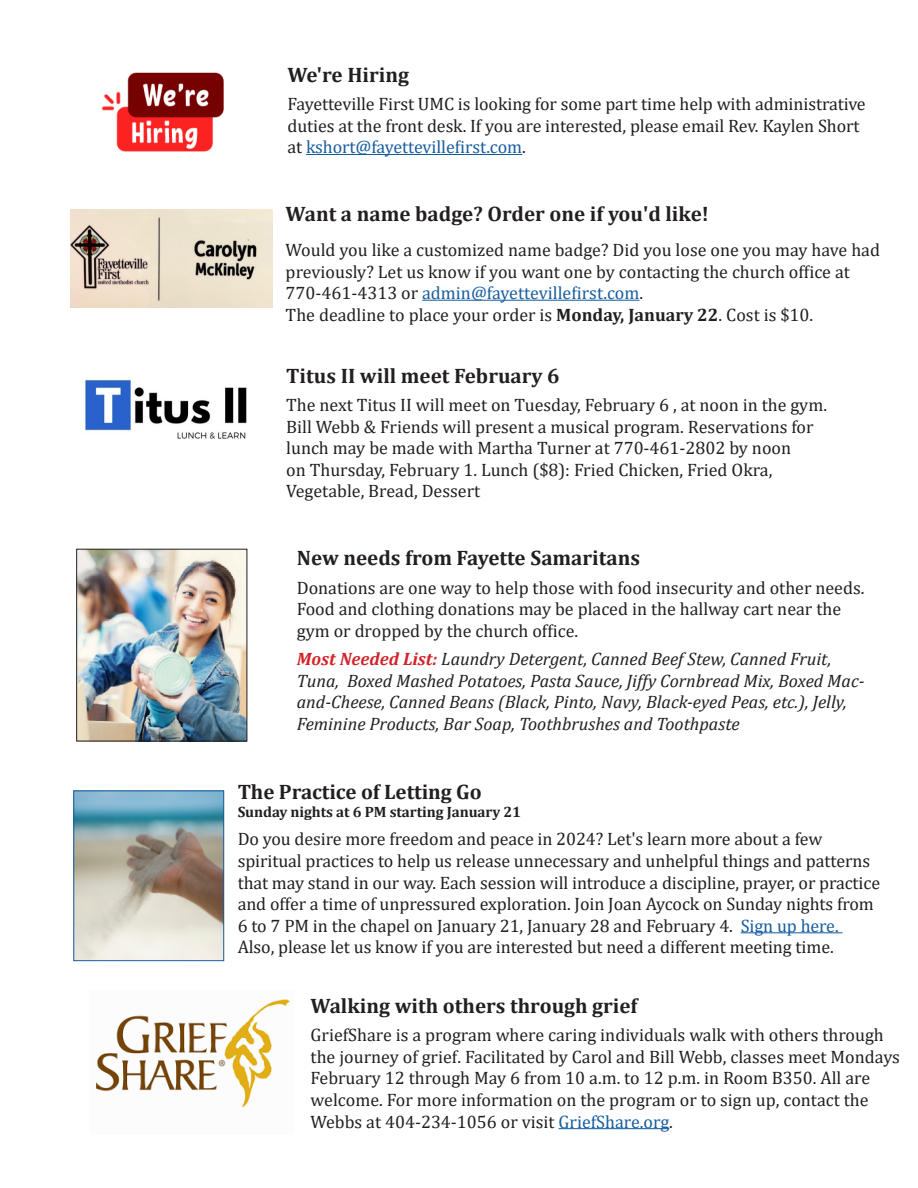
<style>
.page{position:relative;width:918px;height:1188px;background:#fff}
.page>*{position:absolute;margin:0;border:0;box-sizing:border-box;transform-origin:0 0}
.t1{font:700 21px "Cambria";color:#231f20}
.t2{font:18px/21.6px "Cambria";color:#231f20}
.t3{font:italic 18px/21.6px "Cambria";color:#231f20}
.t4{font:700 15px "Cambria";letter-spacing:-.005em;color:#231f20}
.s1{color:#175d9e}
.s2{font-weight:700}
.s3{font-weight:700;color:#d1232a}
</style>
<div class="page">
<hr style="left:306px;top:154px;width:216px;height:1px;background:#175d9e">
<img style="left:102px;top:72px;width:122px;height:80px">
<img style="left:78px;top:551px;width:167px;height:188px">
<div style="left:76px;top:549px;width:171px;height:192px;border:1px solid #231f20"></div>
<hr style="left:422px;top:300px;width:218px;height:1px;background:#175d9e">
<img style="left:70px;top:209px;width:202px;height:99px">
<img style="left:81px;top:378px;width:166px;height:61px">
<hr style="left:741px;top:932px;width:102px;height:1px;background:#175d9e">
<img style="left:76px;top:793px;width:146px;height:166px">
<div style="left:74px;top:791px;width:150px;height:170px;border:1px solid #175d9e"></div>
<hr style="left:559px;top:1128px;width:110px;height:1px;background:#175d9e">
<img style="left:96px;top:999px;width:194px;height:109px">
<p class="t1" style="left:288px;top:60px;width:123px">We're Hiring</p>
<p class="t2" style="left:288px;top:93px;width:580px">Fayetteville First UMC is looking for some part time help with administrative duties at the front desk. If you are interested, please email Rev. Kaylen Short at <span class="s1">kshort@fayettevillefirst.com</span>.</p>
<p class="t1" style="left:286px;top:199px;width:425px">Want a name badge? Order one if you'd like!</p>
<p class="t2" style="left:286px;top:239px;width:596px">Would you like a customized name badge? Did you lose one you may have had previously? Let us know if you want one by contacting the church office at<br>770-461-4313 or <span class="s1">admin@fayettevillefirst.com</span>.</p>
<p class="t2" style="left:286px;top:304px;width:529px">The deadline to place your order is <span class="s2">Monday, January 22</span>. Cost is $10.</p>
<p class="t1" style="left:286px;top:361px;width:275px">Titus II will meet February 6</p>
<p class="t2" style="left:286px;top:394px;width:542px">The next Titus II will meet on Tuesday, February 6 , at noon in the gym.<br>Bill Webb &amp; Friends will present a musical program. Reservations for lunch may be made with Martha Turner at 770-461-2802 by noon<br>on Thursday, February 1. Lunch ($8): Fried Chicken, Fried Okra, Vegetable, Bread, Dessert</p>
<p class="t1" style="left:297px;top:543px;width:345px">New needs from Fayette Samaritans</p>
<p class="t2" style="left:297px;top:577px;width:569px">Donations are one way to help those with food insecurity and other needs.<br>Food and clothing donations may be placed in the hallway cart near the gym or dropped by the church office.</p>
<p class="t3" style="left:297px;top:648px;width:569px"><span class="s3">Most Needed List:</span> Laundry Detergent, Canned Beef Stew, Canned Fruit, Tuna, Boxed Mashed Potatoes, Pasta Sauce, Jiffy Cornbread Mix, Boxed Mac&shy;and-Cheese, Canned Beans (Black, Pinto, Navy, Black-eyed Peas, etc.), Jelly, Feminine Products, Bar Soap, Toothbrushes and Toothpaste</p>
<p class="t1" style="left:238px;top:777px;width:245px">The Practice of Letting Go</p>
<p class="t4" style="left:238px;top:801px;width:285px">Sunday nights at 6 PM starting January 21</p>
<p class="t2" style="left:238px;top:828px;width:644px">Do you desire more freedom and peace in 2024? Let's learn more about a few spiritual practices to help us release unnecessary and unhelpful things and patterns that may stand in our way. Each session will introduce a discipline, prayer, or practice and offer a time of unpressured exploration. Join Joan Aycock on Sunday nights from 6 to 7 PM in the chapel on January 21, January 28 and February 4. <span class="s1">Sign up here.<br></span>Also, please let us know if you are interested but need a different meeting time.</p>
<p class="t1" style="left:311px;top:991px;width:328px">Walking with others through grief</p>
<p class="t2" style="left:311px;top:1024px;width:591px">GriefShare is a program where caring individuals walk with others through the journey of grief. Facilitated by Carol and Bill Webb, classes meet Mondays February 12 through May 6 from 10 a.m. to 12 p.m. in Room B350. All are welcome. For more information on the program or to sign up, contact the Webbs at 404-234-1056 or visit <span class="s1">GriefShare.org</span>.</p>
</div>
